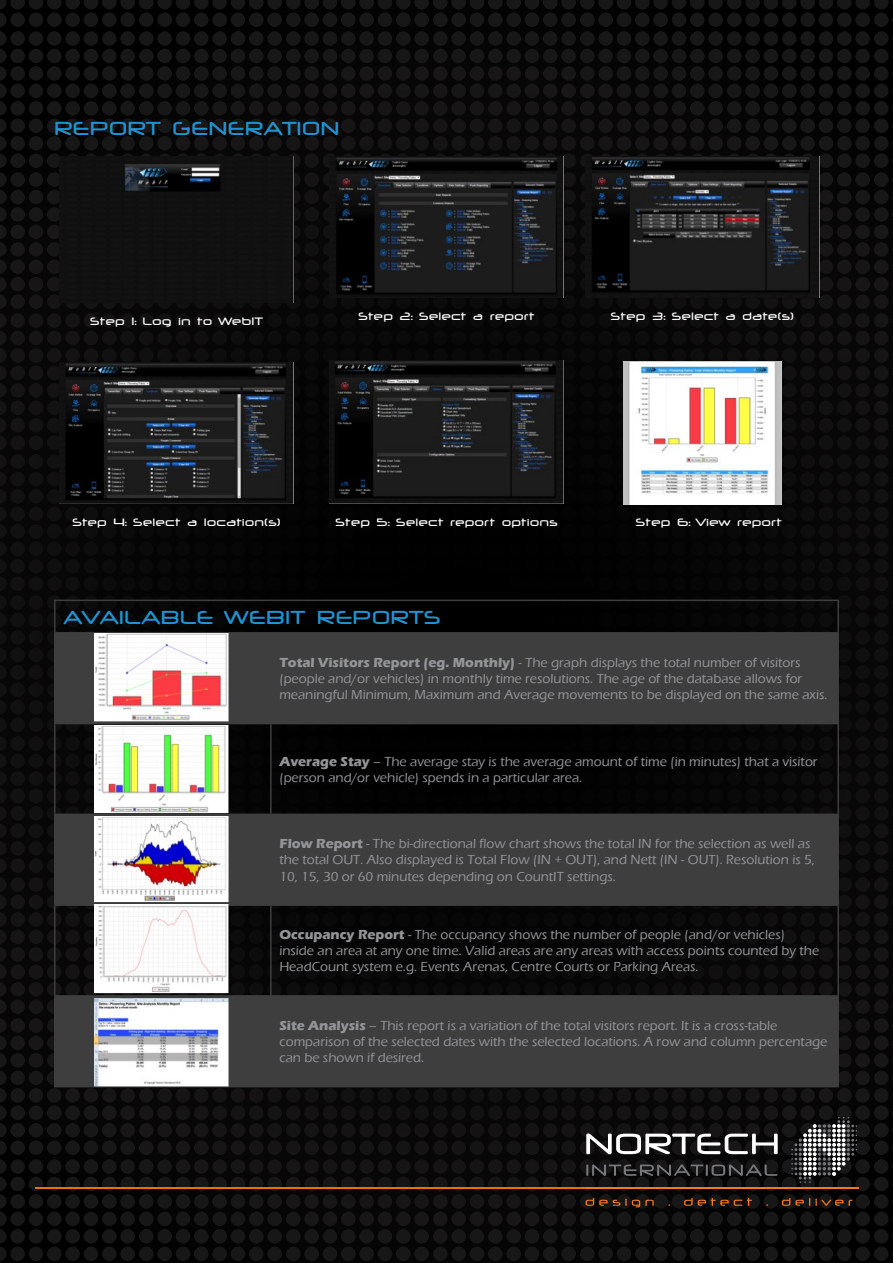
<style>
.page{position:relative;width:893px;height:1263px;background:#fff}
.page>*{position:absolute;margin:0;border:0;box-sizing:border-box;transform-origin:0 0}
.t1{font:500 21px "Nortech";color:#2094d2}
.t2{font:500 13.5px/16.2px "Eras ITC";color:#939598}
.t3{font:500 12px "Nortech";color:#fff}
.s1{font-weight:700}
</style>
<div class="page">
<div style="left:0;top:0;width:893px;height:1263px;background:linear-gradient(to right,#0c0b0b,#0c0b0b)"></div>
<hr style="left:35px;top:1188px;width:824px;height:1px;background:#ed7004">
<svg style="left:586px;top:1164px;width:191px;height:12px;background:#2f2f30"></svg>
<svg style="left:586px;top:1133px;width:192px;height:21px"></svg>
<svg style="left:791px;top:1117px;width:66px;height:66px;background:#464646"></svg>
<hr style="left:586px;top:1188px;width:270px;height:1px;background:#f47721">
<svg style="left:586px;top:1198px;width:68px;height:9px"></svg>
<svg style="left:684px;top:1198px;width:68px;height:8px"></svg>
<svg style="left:782px;top:1198px;width:61px;height:8px"></svg>
<svg style="left:849px;top:1200px;width:4px;height:6px"></svg>
<img style="left:623px;top:361px;width:159px;height:143px">
<img style="left:59px;top:362px;width:234px;height:141px">
<img style="left:59px;top:156px;width:234px;height:147px">
<img style="left:329px;top:360px;width:234px;height:143px">
<img style="left:585px;top:156px;width:234px;height:142px">
<img style="left:329px;top:156px;width:234px;height:142px">
<svg style="left:56px;top:633px;width:781px;height:453px;background:#282828"></svg>
<hr style="left:54px;top:600px;width:217px;height:1px;background:#3e3e3f">
<hr style="left:54px;top:601px;width:2px;height:31px;background:#3e3e3f">
<hr style="left:271px;top:600px;width:568px;height:1px;background:#3e3e3f">
<hr style="left:837px;top:601px;width:2px;height:31px;background:#3e3e3f">
<hr style="left:54px;top:632px;width:217px;height:1px;background:#3e3e3f">
<hr style="left:54px;top:633px;width:2px;height:90px;background:#3e3e3f">
<hr style="left:271px;top:632px;width:568px;height:1px;background:#3e3e3f">
<hr style="left:270px;top:633px;width:2px;height:90px;background:#3e3e3f">
<hr style="left:837px;top:633px;width:2px;height:90px;background:#3e3e3f">
<hr style="left:54px;top:723px;width:217px;height:1px;background:#3e3e3f">
<hr style="left:54px;top:724px;width:2px;height:90px;background:#3e3e3f">
<hr style="left:271px;top:723px;width:568px;height:1px;background:#3e3e3f">
<hr style="left:270px;top:724px;width:2px;height:90px;background:#3e3e3f">
<hr style="left:837px;top:724px;width:2px;height:90px;background:#3e3e3f">
<hr style="left:54px;top:814px;width:217px;height:1px;background:#3e3e3f">
<hr style="left:54px;top:815px;width:2px;height:89px;background:#3e3e3f">
<hr style="left:271px;top:814px;width:568px;height:1px;background:#3e3e3f">
<hr style="left:270px;top:815px;width:2px;height:89px;background:#3e3e3f">
<hr style="left:837px;top:815px;width:2px;height:89px;background:#3e3e3f">
<hr style="left:54px;top:904px;width:217px;height:2px;background:#3e3e3f">
<hr style="left:54px;top:906px;width:2px;height:89px;background:#3e3e3f">
<hr style="left:271px;top:904px;width:568px;height:2px;background:#3e3e3f">
<hr style="left:270px;top:906px;width:2px;height:89px;background:#3e3e3f">
<hr style="left:837px;top:906px;width:2px;height:89px;background:#3e3e3f">
<hr style="left:54px;top:995px;width:217px;height:2px;background:#3e3e3f">
<hr style="left:54px;top:997px;width:2px;height:89px;background:#3e3e3f">
<hr style="left:271px;top:995px;width:568px;height:2px;background:#3e3e3f">
<hr style="left:270px;top:997px;width:2px;height:89px;background:#3e3e3f">
<hr style="left:837px;top:997px;width:2px;height:89px;background:#3e3e3f">
<hr style="left:54px;top:1086px;width:217px;height:1px;background:#3e3e3f">
<hr style="left:271px;top:1086px;width:568px;height:1px;background:#3e3e3f">
<img style="left:95px;top:725px;width:134px;height:88px">
<img style="left:95px;top:817px;width:134px;height:85px">
<img style="left:95px;top:904px;width:134px;height:90px">
<img style="left:95px;top:998px;width:134px;height:88px">
<img style="left:95px;top:634px;width:134px;height:88px">
<h1 class="t1" style="left:54px;top:120px;width:287px">REPORT GENERATION</h1>
<p class="t3" style="left:90px;top:316px;width:175px">Step 1: Log in to WebIT</p>
<p class="t3" style="left:358px;top:311px;width:178px">Step 2: Select a report</p>
<p class="t3" style="left:611px;top:311px;width:185px">Step 3: Select a date(s)</p>
<p class="t3" style="left:72px;top:517px;width:210px">Step 4: Select a location(s)</p>
<p class="t3" style="left:335px;top:517px;width:224px">Step 5: Select report options</p>
<p class="t3" style="left:636px;top:517px;width:148px">Step 6: View report</p>
<h1 class="t1" style="left:63px;top:609px;width:379px">AVAILABLE WEBIT REPORTS</h1>
<p class="t2" style="left:279px;top:654px;width:550px"><span class="s1">Total Visitors Report (eg. Monthly)</span> - The graph displays the total number of visitors (people and/or vehicles) in monthly time resolutions. The age of the database allows for meaningful Minimum, Maximum and Average movements to be displayed on the same axis.</p>
<p class="t2" style="left:279px;top:753px;width:540px"><span class="s1">Average Stay</span> – The average stay is the average amount of time (in minutes) that a visitor (person and/or vehicle) spends in a particular area.</p>
<p class="t2" style="left:279px;top:836px;width:537px"><span class="s1">Flow Report</span> - The bi-directional flow chart shows the total IN for the selection as well as the total OUT. Also displayed is Total Flow (IN + OUT), and Nett (IN - OUT). Resolution is 5,<br>10, 15, 30 or 60 minutes depending on CountIT settings.</p>
<p class="t2" style="left:279px;top:926px;width:541px"><span class="s1">Occupancy Report</span> - The occupancy shows the number of people (and/or vehicles) inside an area at any one time. Valid areas are any areas with access points counted by the<br>HeadCount system e.g. Events Arenas, Centre Courts or Parking Areas.</p>
<p class="t2" style="left:279px;top:1017px;width:550px"><span class="s1">Site Analysis</span> – This report is a variation of the total visitors report. It is a cross-table comparison of the selected dates with the selected locations. A row and column percentage can be shown if desired.</p>
</div>
